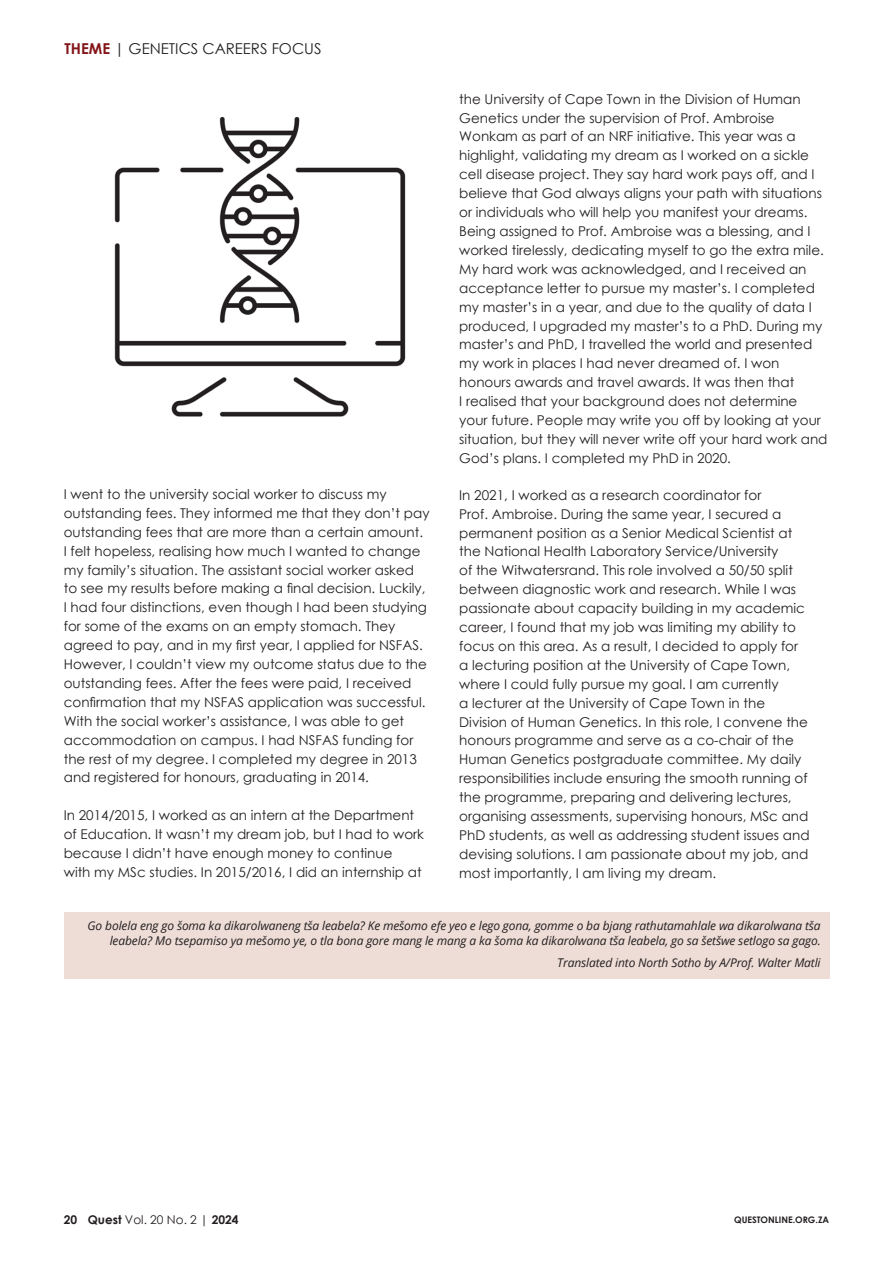
<style>
.page{position:relative;width:893px;height:1263px;background:#fff}
.page>*{position:absolute;margin:0;border:0;box-sizing:border-box;transform-origin:0 0}
.t1{font:15px "Century Gothic";color:#231f20}
.t2{font:13.5px/18.9px "Century Gothic";color:#231f20}
.t3{font:italic 12px/15px "Open Sans";letter-spacing:-.01em;color:#231f20;text-align:right}
.t4{font:700 12px "Century Gothic";color:#231f20}
.t5{font:700 9px "Century Gothic";color:#231f20}
.s1{font-weight:700;color:#841518}
.s2{font-weight:400}
</style>
<div class="page">
<img style="left:114px;top:116px;width:292px;height:301px">
<div style="left:64px;top:912px;width:765px;height:66px;background:#eeddd6"></div>
<p class="t1" style="left:65px;top:38px;width:258px"><span class="s1">THEME</span> | GENETICS CAREERS FOCUS</p>
<p class="t2" style="left:64px;top:484px;width:367px">I went to the university social worker to discuss my outstanding fees. They informed me that they don’t pay outstanding fees that are more than a certain amount.<br>I felt hopeless, realising how much I wanted to change my family’s situation. The assistant social worker asked to see my results before making a final decision. Luckily, I had four distinctions, even though I had been studying for some of the exams on an empty stomach. They agreed to pay, and in my first year, I applied for NSFAS.<br>However, I couldn’t view my outcome status due to the outstanding fees. After the fees were paid, I received confirmation that my NSFAS application was successful.<br>With the social worker’s assistance, I was able to get accommodation on campus. I had NSFAS funding for the rest of my degree. I completed my degree in 2013 and registered for honours, graduating in 2014.</p>
<p class="t2" style="left:64px;top:806px;width:362px">In 2014/2015, I worked as an intern at the Department of Education. It wasn’t my dream job, but I had to work because I didn’t have enough money to continue<br>with my MSc studies. In 2015/2016, I did an internship at</p>
<p class="t2" style="left:459px;top:89px;width:370px">the University of Cape Town in the Division of Human Genetics under the supervision of Prof. Ambroise Wonkam as part of an NRF initiative. This year was a highlight, validating my dream as I worked on a sickle cell disease project. They say hard work pays off, and I believe that God always aligns your path with situations or individuals who will help you manifest your dreams.<br>Being assigned to Prof. Ambroise was a blessing, and I worked tirelessly, dedicating myself to go the extra mile.<br>My hard work was acknowledged, and I received an acceptance letter to pursue my master’s. I completed my master’s in a year, and due to the quality of data I produced, I upgraded my master’s to a PhD. During my master’s and PhD, I travelled the world and presented my work in places I had never dreamed of. I won honours awards and travel awards. It was then that<br>I realised that your background does not determine your future. People may write you off by looking at your situation, but they will never write off your hard work and God’s plans. I completed my PhD in 2020.</p>
<p class="t2" style="left:459px;top:485px;width:352px">In 2021, I worked as a research coordinator for<br>Prof. Ambroise. During the same year, I secured a permanent position as a Senior Medical Scientist at the National Health Laboratory Service/University<br>of the Witwatersrand. This role involved a 50/50 split between diagnostic work and research. While I was passionate about capacity building in my academic career, I found that my job was limiting my ability to focus on this area. As a result, I decided to apply for a lecturing position at the University of Cape Town, where I could fully pursue my goal. I am currently<br>a lecturer at the University of Cape Town in the Division of Human Genetics. In this role, I convene the honours programme and serve as a co-chair of the Human Genetics postgraduate committee. My daily responsibilities include ensuring the smooth running of the programme, preparing and delivering lectures, organising assessments, supervising honours, MSc and PhD students, as well as addressing student issues and devising solutions. I am passionate about my job, and most importantly, I am living my dream.</p>
<p class="t3" style="left:88px;top:917px;width:735px">Go bolela eng go šoma ka dikarolwaneng tša leabela? Ke mešomo efe yeo e lego gona, gomme o ba bjang rathutamahlale wa dikarolwana tša leabela? Mo tsepamiso ya mešomo ye, o tla bona gore mang le mang a ka šoma ka dikarolwana tša leabela, go sa šetšwe setlogo sa gago.</p>
<p class="t3" style="left:557px;top:954px;width:265px">Translated into North Sotho by A/Prof. Walter Matli</p>
<p class="t4" style="left:64px;top:1210px;width:176px">20 Quest <span class="s2">Vol. 20 No. 2 |</span> 2024</p>
<p class="t5" style="left:734px;top:1213px;width:97px">QUESTONLINE.ORG.ZA</p>
</div>
